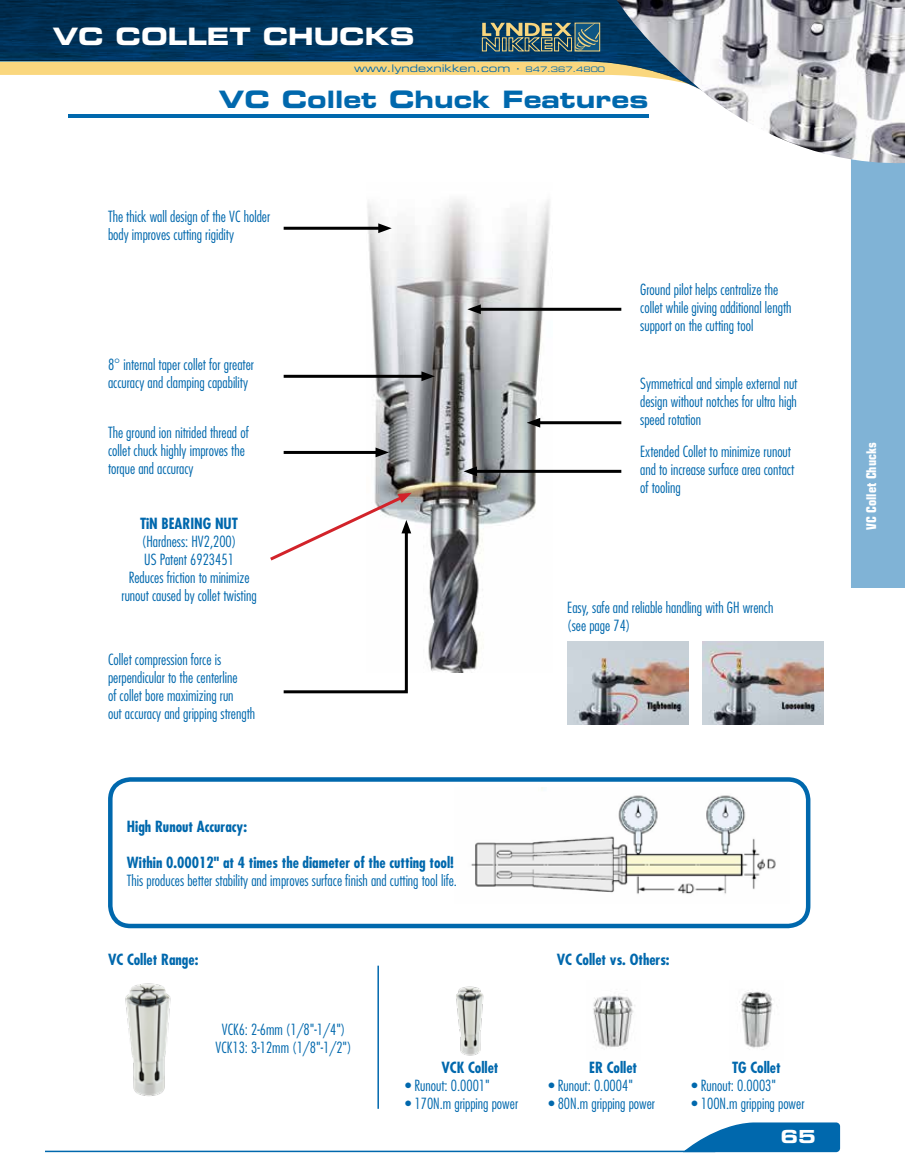
<style>
.page{position:relative;width:905px;height:1175px;background:#fff}
.page>*{position:absolute;margin:0;border:0;box-sizing:border-box;transform-origin:0 0}
.t1{font:24px "Eurostile LT Std Bold Ex 2";color:#0068ad}
.t2{font:24px "Eurostile LT Std Bold Ex 2";color:#fff}
.t3{font:18px "Eurostile LT Std Bold Ex 2";color:#fff}
.t4{font:300 condensed 15px/18px "Futura Std";color:#0068ad}
.t5{font:700 condensed 15px "Futura Std";color:#0068ad}
.t6{font:700 condensed 13.5px "Eurostile LT Std";color:#fff}
.t7{font:10.5px "Eurostile LT Std Ex 2";color:#0068ad}
.s1{font-size:7.5px}
</style>
<div class="page">
<div style="left:851px;top:169px;width:53px;height:418px;background:#80b3d6"></div>
<img style="left:0;top:0;width:603px;height:118px">
<svg style="left:603px;top:0;width:301px;height:169px"></svg>
<div style="left:574px;top:23px;width:26px;height:28px;border:1px solid #f9d67d"></div>
<svg style="left:482px;top:23px;width:117px;height:29px;background:#597470"></svg>
<img style="left:616px;top:0;width:288px;height:164px">
<svg style="left:685px;top:1122px;width:155px;height:30px;background:#2a80ba"></svg>
<hr style="left:46px;top:1150px;width:669px;height:2px;background:#0068ad">
<hr style="left:68px;top:114px;width:580px;height:3px;background:#0068ad">
<img style="left:125px;top:983px;width:46px;height:113px">
<img style="left:456px;top:986px;width:28px;height:70px">
<img style="left:593px;top:995px;width:42px;height:53px">
<img style="left:739px;top:990px;width:34px;height:60px">
<img style="left:471px;top:787px;width:305px;height:107px">
<img style="left:567px;top:641px;width:121px;height:84px">
<img style="left:702px;top:641px;width:122px;height:84px">
<img style="left:366px;top:199px;width:186px;height:473px">
<hr style="left:476px;top:308px;width:145px;height:3px;background:#000">
<svg style="left:467px;top:304px;width:14px;height:10px"></svg>
<hr style="left:473px;top:470px;width:148px;height:3px;background:#000">
<svg style="left:463px;top:466px;width:14px;height:10px"></svg>
<hr style="left:284px;top:227px;width:98px;height:3px;background:#000">
<svg style="left:378px;top:223px;width:14px;height:10px"></svg>
<hr style="left:536px;top:421px;width:85px;height:3px;background:#000">
<svg style="left:526px;top:418px;width:14px;height:9px"></svg>
<hr style="left:284px;top:375px;width:141px;height:3px;background:#000">
<svg style="left:421px;top:371px;width:14px;height:10px"></svg>
<hr style="left:284px;top:451px;width:96px;height:3px;background:#000">
<svg style="left:375px;top:447px;width:14px;height:10px"></svg>
<svg style="left:270px;top:492px;width:142px;height:202px"></svg>
<hr style="left:377px;top:965px;width:2px;height:143px;background:#0068ad">
<div style="left:108px;top:777px;width:702px;height:151px;border:4px solid #0068ad;border-radius:20px"></div>
<h1 class="t2" style="left:53px;top:20px;width:363px">VC COLLET CHUCKS</h1>
<p class="t7" style="left:354px;top:61px;width:252px">www.lyndexnikken.com · <span class="s1">847.367.4800</span></p>
<h1 class="t1" style="left:219px;top:83px;width:431px">VC Collet Chuck Features</h1>
<p class="t4" style="left:108px;top:207px;width:163px">The thick wall design of the VC holder body improves cutting rigidity</p>
<p class="t4" style="left:108px;top:356px;width:147px">8° internal taper collet for greater accuracy and clamping capability</p>
<p class="t4" style="left:108px;top:423px;width:142px">The ground ion nitrided thread of collet chuck highly improves the torque and accuracy</p>
<p class="t5" style="left:140px;top:514px;width:99px">TiN BEARING NUT</p>
<p class="t4" style="left:121px;top:533px;width:137px;text-align:center">(Hardness: HV2,200)<br>US Patent 6923451<br>Reduces friction to minimize runout caused by collet twisting</p>
<p class="t4" style="left:108px;top:650px;width:149px">Collet compression force is perpendicular to the centerline<br>of collet bore maximizing run<br>out accuracy and gripping strength</p>
<p class="t4" style="left:640px;top:280px;width:153px">Ground pilot helps centralize the collet while giving additional length support on the cutting tool</p>
<p class="t4" style="left:640px;top:374px;width:159px;text-align:justify">Symmetrical and simple external nut design without notches for ultra high speed rotation</p>
<p class="t4" style="left:640px;top:442px;width:155px">Extended Collet to minimize runout and to increase surface area contact of tooling</p>
<p class="t4" style="left:567px;top:599px;width:207px">Easy, safe and reliable handling with GH wrench (see page 74)</p>
<p class="t5" style="left:127px;top:817px;width:122px">High Runout Accuracy:</p>
<p class="t5" style="left:127px;top:853px;width:328px">Within 0.00012" at 4 times the diameter of the cutting tool!</p>
<p class="t4" style="left:127px;top:871px;width:331px">This produces better stability and improves surface finish and cutting tool life.</p>
<p class="t5" style="left:108px;top:949px;width:92px">VC Collet Range:</p>
<p class="t4" style="left:215px;top:1020px;width:138px;text-align:center">VCK6: 2-6mm (1/8"-1/4")<br>VCK13: 3-12mm (1/8"-1/2")</p>
<p class="t5" style="left:441px;top:1057px;width:59px">VCK Collet</p>
<p class="t4" style="left:405px;top:1076px;width:86px">• Runout: 0.0001"</p>
<p class="t4" style="left:405px;top:1094px;width:114px">• 170N.m gripping power</p>
<p class="t5" style="left:557px;top:949px;width:114px">VC Collet vs. Others:</p>
<p class="t5" style="left:589px;top:1057px;width:49px">ER Collet</p>
<p class="t4" style="left:548px;top:1076px;width:86px">• Runout: 0.0004"</p>
<p class="t4" style="left:548px;top:1094px;width:108px">• 80N.m gripping power</p>
<p class="t5" style="left:732px;top:1057px;width:50px">TG Collet</p>
<p class="t4" style="left:691px;top:1076px;width:86px">• Runout: 0.0003"</p>
<p class="t4" style="left:691px;top:1094px;width:114px">• 100N.m gripping power</p>
<p class="t3" style="left:780px;top:1123px;width:37px">65</p>
<p class="t6" style="left:863px;top:530px;width:89px;rotate:-90deg">VC Collet Chucks</p>
</div>
